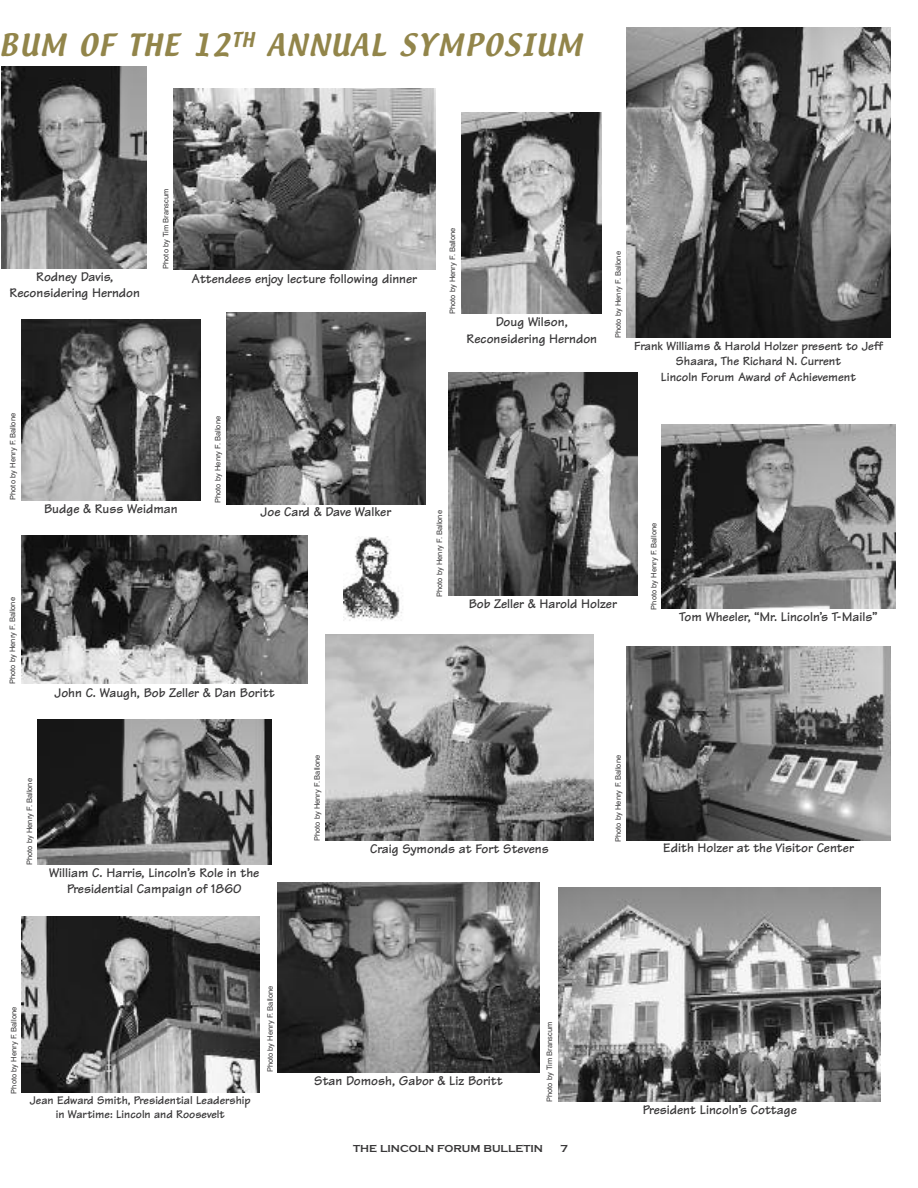
<style>
.page{position:relative;width:918px;height:1188px;background:#fff}
.page>*{position:absolute;margin:0;border:0;box-sizing:border-box;transform-origin:0 0}
.t1{font:27px "Textile";letter-spacing:.065em;color:#92854a}
.t2{font:700 13.5px/16.2px "Tekton";color:#393839;text-align:center}
.t3{font:700 12.75px/15.3px "Tekton";color:#393839;text-align:center}
.t4{font:700 12px/14.4px "Tekton";color:#393839;text-align:center}
.t5{font:700 10.5px "Copperplate Gothic";color:#393839}
.t6{font:7.5px "Helvetica";color:#393839}
</style>
<div class="page">
<img style="left:558px;top:887px;width:323px;height:214px">
<img style="left:173px;top:89px;width:263px;height:180px">
<img style="left:626px;top:27px;width:265px;height:311px">
<img style="left:662px;top:425px;width:233px;height:183px">
<img style="left:38px;top:720px;width:233px;height:145px">
<img style="left:448px;top:373px;width:189px;height:223px">
<img style="left:461px;top:112px;width:140px;height:201px">
<img style="left:1px;top:66px;width:146px;height:202px">
<img style="left:21px;top:917px;width:239px;height:176px">
<img style="left:326px;top:634px;width:267px;height:206px">
<img style="left:627px;top:647px;width:264px;height:193px">
<img style="left:226px;top:313px;width:200px;height:191px">
<img style="left:21px;top:320px;width:180px;height:180px">
<img style="left:21px;top:536px;width:287px;height:147px">
<img style="left:278px;top:883px;width:261px;height:189px">
<img style="left:343px;top:537px;width:60px;height:84px">
<h1 class="t1" style="left:0;top:31px;width:583px">BUM OF THE 12<sup>TH</sup> ANNUAL SYMPOSIUM</h1>
<p class="t2" style="left:10px;top:270px;width:132px">Rodney Davis,<br>Reconsidering Herndon</p>
<p class="t6" style="left:163px;top:269px;width:82px;rotate:-90deg">Photo by Tim Branscum</p>
<p class="t2" style="left:192px;top:272px;width:227px">Attendees enjoy lecture following dinner</p>
<p class="t6" style="left:10px;top:500px;width:88px;rotate:-90deg">Photo by Henry F. Ballone</p>
<p class="t6" style="left:215px;top:503px;width:88px;rotate:-90deg">Photo by Henry F. Ballone</p>
<p class="t2" style="left:44px;top:502px;width:135px">Budge &amp; Russ Weidman</p>
<p class="t2" style="left:261px;top:506px;width:132px">Joe Card &amp; Dave Walker</p>
<p class="t6" style="left:10px;top:684px;width:88px;rotate:-90deg">Photo by Henry F. Ballone</p>
<p class="t2" style="left:54px;top:686px;width:222px">John C. Waugh, Bob Zeller &amp; Dan Boritt</p>
<p class="t6" style="left:450px;top:314px;width:88px;rotate:-90deg">Photo by Henry F. Ballone</p>
<p class="t2" style="left:467px;top:316px;width:132px">Doug Wilson,<br>Reconsidering Herndon</p>
<p class="t6" style="left:615px;top:338px;width:88px;rotate:-90deg">Photo by Henry F. Ballone</p>
<p class="t3" style="left:634px;top:340px;width:250px">Frank Williams &amp; Harold Holzer present to Jeff<br>Shaara, The Richard N. Current<br>Lincoln Forum Award of Achievement</p>
<p class="t6" style="left:437px;top:597px;width:88px;rotate:-90deg">Photo by Henry F. Ballone</p>
<p class="t2" style="left:469px;top:598px;width:150px">Bob Zeller &amp; Harold Holzer</p>
<p class="t6" style="left:651px;top:610px;width:88px;rotate:-90deg">Photo by Henry F. Ballone</p>
<p class="t2" style="left:679px;top:611px;width:200px">Tom Wheeler, “Mr. Lincoln’s T-Mails”</p>
<p class="t6" style="left:27px;top:865px;width:88px;rotate:-90deg">Photo by Henry F. Ballone</p>
<p class="t2" style="left:49px;top:866px;width:212px">William C. Harris, Lincoln’s Role in the<br>Presidential Campaign of 1860</p>
<p class="t6" style="left:11px;top:1094px;width:88px;rotate:-90deg">Photo by Henry F. Ballone</p>
<p class="t4" style="left:30px;top:1095px;width:222px">Jean Edward Smith, Presidential Leadership in Wartime: Lincoln and Roosevelt</p>
<p class="t6" style="left:267px;top:1072px;width:88px;rotate:-90deg">Photo by Henry F. Ballone</p>
<p class="t6" style="left:314px;top:841px;width:88px;rotate:-90deg">Photo by Henry F. Ballone</p>
<p class="t6" style="left:615px;top:842px;width:88px;rotate:-90deg">Photo by Henry F. Ballone</p>
<p class="t2" style="left:370px;top:842px;width:180px">Craig Symonds at Fort Stevens</p>
<p class="t2" style="left:663px;top:841px;width:192px">Edith Holzer at the Visitor Center</p>
<p class="t2" style="left:314px;top:1075px;width:190px">Stan Domosh, Gabor &amp; Liz Boritt</p>
<p class="t6" style="left:547px;top:1102px;width:82px;rotate:-90deg">Photo by Tim Branscum</p>
<p class="t5" style="left:353px;top:1142px;width:191px">THE LINCOLN FORUM BULLETIN</p>
<p class="t5" style="left:560px;top:1142px;width:9px">7</p>
<p class="t2" style="left:643px;top:1104px;width:155px">President Lincoln’s Cottage</p>
</div>
